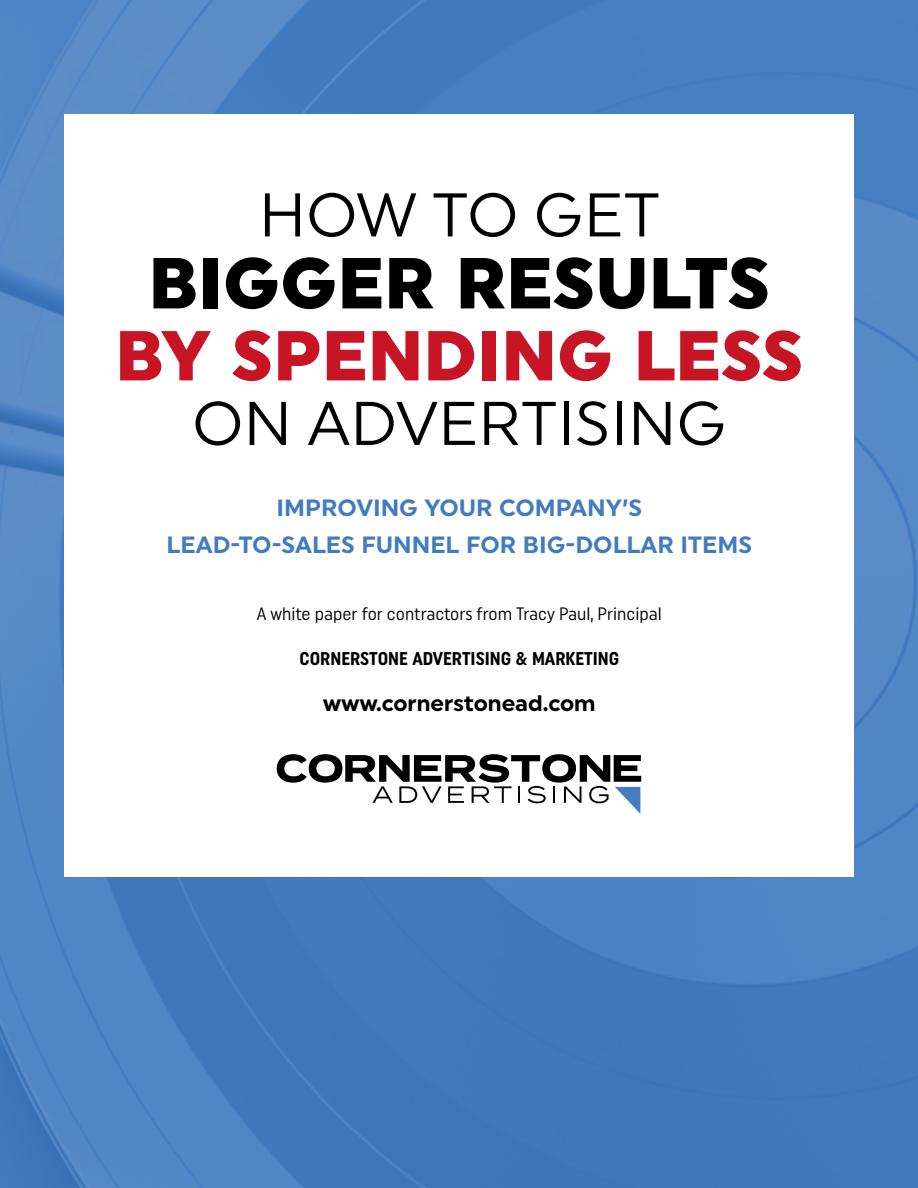
<style>
.page{position:relative;width:918px;height:1188px;background:#fff}
.page>*{position:absolute;margin:0;border:0;box-sizing:border-box;transform-origin:0 0}
.t1{font:900 72px "Uniform";color:#000}
.t2{font:900 70.5px "Uniform";color:#c81525}
.t3{font:61.5px "Uniform";color:#000}
.t4{font:700 23.55px/37px "Uniform";color:#427bbf;text-align:center}
.t5{font:700 22.5px "Uniform";color:#000}
.t6{font:700 18.45px "Uniform Condensed";color:#000}
.t7{font:18px "Uniform Condensed";color:#000}
</style>
<div class="page">
<img style="left:0;top:0;width:918px;height:1188px">
<div style="left:64px;top:114px;width:790px;height:763px;background:#fff"></div>
<svg style="left:277px;top:754px;width:364px;height:60px"></svg>
<h3 class="t3" style="left:259px;top:178px;width:403px">HOW TO GET</h3>
<h1 class="t1" style="left:148px;top:240px;width:623px">BIGGER RESULTS</h1>
<h2 class="t2" style="left:115px;top:313px;width:690px">BY SPENDING LESS</h2>
<h3 class="t3" style="left:192px;top:386px;width:536px">ON ADVERTISING</h3>
<p class="t4" style="left:167px;top:489px;width:587px">IMPROVING YOUR COMPANY’S<br>LEAD-TO-SALES FUNNEL FOR BIG-DOLLAR ITEMS</p>
<p class="t7" style="left:257px;top:603px;width:406px">A white paper for contractors from Tracy Paul, Principal</p>
<p class="t6" style="left:299px;top:648px;width:321px">CORNERSTONE ADVERTISING &amp; MARKETING</p>
<p class="t5" style="left:323px;top:689px;width:274px">www.cornerstonead.com</p>
</div>
